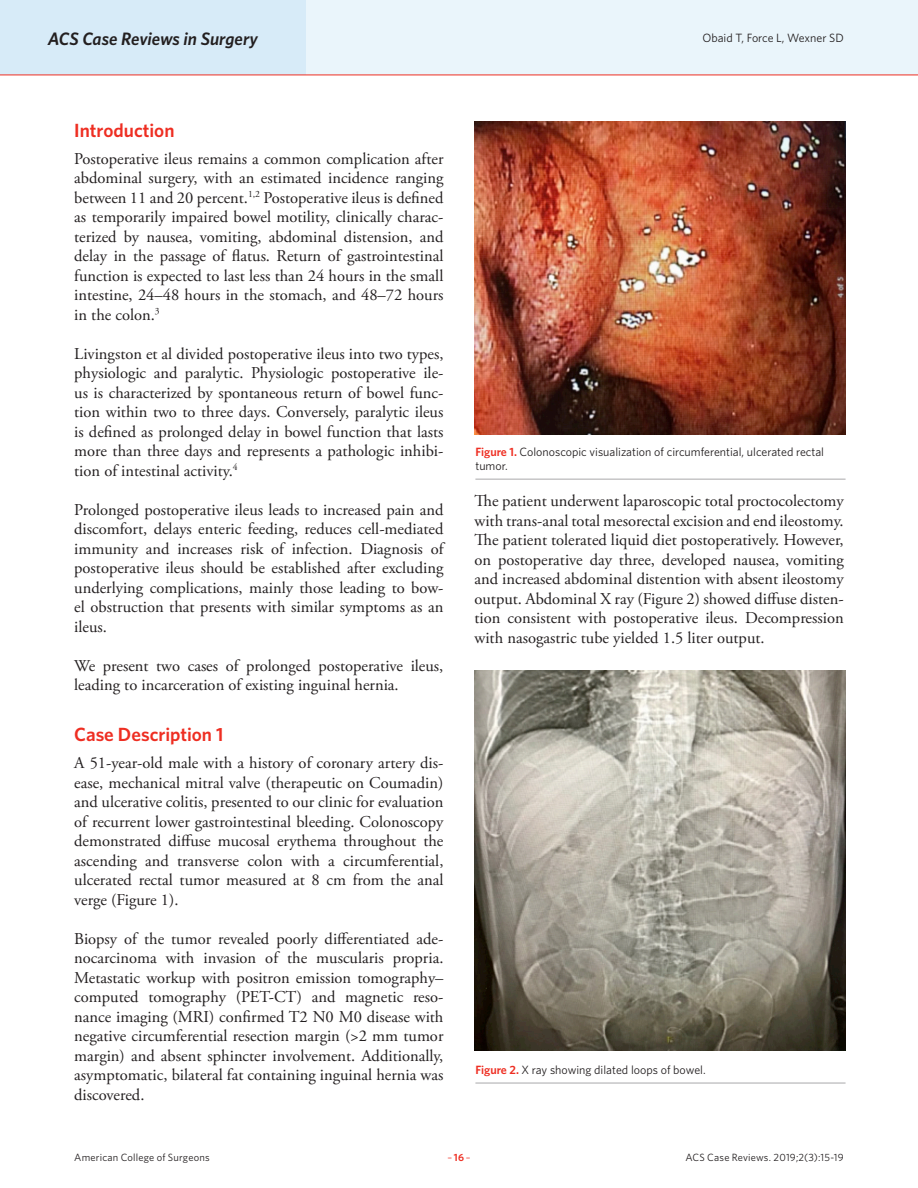
<style>
.page{position:relative;width:918px;height:1188px;background:#fff}
.page>*{position:absolute;margin:0;border:0;box-sizing:border-box;transform-origin:0 0}
.Article_Subhead{font:600 19.2px "Whitney";color:#ee2e22}
.t1{font:italic 600 18px "Whitney";letter-spacing:-.005em;color:#231f20}
.Article_Body_no_inde{font:16.5px/19.5px "Adobe Garamond Pro";color:#231f20;text-align:justify}
.Caption_New{font:12px/14.4px "Whitney";color:#231f20}
.t2{font:10.5px "Whitney";letter-spacing:.015em;color:#231f20}
.t3{font:10.5px "Whitney";color:#ee2e22}
.s1{font-weight:600;color:#ee2e22}
.s2{font-weight:600}
</style>
<div class="page">
<div style="left:0;top:0;width:918px;height:75px;background:#eaf5fb"></div>
<div style="left:0;top:0;width:306px;height:75px;background:#d7ebf8"></div>
<hr style="left:0;top:75px;width:918px;height:1px;background:#ee2e22">
<hr style="left:475px;top:479px;width:371px;height:1px;background:#a9a8aa">
<hr style="left:475px;top:1083px;width:371px;height:1px;background:#a9a8aa">
<img style="left:475px;top:122px;width:371px;height:312px">
<img style="left:475px;top:671px;width:371px;height:380px">
<p class="t1" style="left:48px;top:26px;width:212px">ACS Case Reviews in Surgery</p>
<p class="Caption_New" style="left:702px;top:31px;width:143px">Obaid T, Force L, Wexner SD</p>
<p class="Article_Subhead" style="left:74px;top:117px;width:102px">Introduction</p>
<p class="Article_Body_no_inde" style="left:74px;top:149px;width:371px">Postoperative ileus remains a common complication after abdominal surgery, with an estimated incidence ranging between 11 and 20 percent.<sup>1,2</sup> Postoperative ileus is defined as temporarily impaired bowel motility, clinically charac&shy;terized by nausea, vomiting, abdominal distension, and delay in the passage of flatus. Return of gastrointestinal function is expected to last less than 24 hours in the small intestine, 24–48 hours in the stomach, and 48–72 hours in the colon.<sup>3</sup></p>
<p class="Article_Body_no_inde" style="left:74px;top:344px;width:371px">Livingston et al divided postoperative ileus into two types, physiologic and paralytic. Physiologic postoperative ile&shy;us is characterized by spontaneous return of bowel func&shy;tion within two to three days. Conversely, paralytic ileus is defined as prolonged delay in bowel function that lasts more than three days and represents a pathologic inhibi&shy;tion of intestinal activity.<sup>4</sup></p>
<p class="Article_Body_no_inde" style="left:74px;top:500px;width:371px">Prolonged postoperative ileus leads to increased pain and discomfort, delays enteric feeding, reduces cell-mediated immunity and increases risk of infection. Diagnosis of postoperative ileus should be established after excluding underlying complications, mainly those leading to bow&shy;el obstruction that presents with similar symptoms as an ileus.</p>
<p class="Article_Body_no_inde" style="left:74px;top:656px;width:371px">We present two cases of prolonged postoperative ileus, leading to incarceration of existing inguinal hernia.</p>
<p class="Article_Subhead" style="left:74px;top:722px;width:151px">Case Description 1</p>
<p class="Article_Body_no_inde" style="left:74px;top:754px;width:371px">A 51-year-old male with a history of coronary artery dis&shy;ease, mechanical mitral valve (therapeutic on Coumadin) and ulcerative colitis, presented to our clinic for evaluation of recurrent lower gastrointestinal bleeding. Colonoscopy demonstrated diffuse mucosal erythema throughout the ascending and transverse colon with a circumferential, ulcerated rectal tumor measured at 8 cm from the anal verge (Figure 1).</p>
<p class="Article_Body_no_inde" style="left:74px;top:929px;width:371px">Biopsy of the tumor revealed poorly differentiated ade&shy;nocarcinoma with invasion of the muscularis propria.<br>Metastatic workup with positron emission tomography– computed tomography (PET-CT) and magnetic reso&shy;nance imaging (MRI) confirmed T2 N0 M0 disease with negative circumferential resection margin (&gt;2 mm tumor margin) and absent sphincter involvement. Additionally, asymptomatic, bilateral fat containing inguinal hernia was discovered.</p>
<p class="Caption_New" style="left:475px;top:444px;width:350px"><span class="s1">Figure 1.</span> Colonoscopic visualization of circumferential, ulcerated rectal tumor.</p>
<p class="Article_Body_no_inde" style="left:475px;top:492px;width:371px">The patient underwent laparoscopic total proctocolectomy with trans-anal total mesorectal excision and end ileostomy.<br>The patient tolerated liquid diet postoperatively. However, on postoperative day three, developed nausea, vomiting and increased abdominal distention with absent ileostomy output. Abdominal X ray (Figure 2) showed diffuse disten&shy;tion consistent with postoperative ileus. Decompression with nasogastric tube yielded 1.5 liter output.</p>
<p class="Caption_New" style="left:475px;top:1062px;width:232px"><span class="s1">Figure 2.</span> X ray showing dilated loops of bowel.</p>
<p class="t2" style="left:74px;top:1150px;width:137px">American College of Surgeons</p>
<p class="t3" style="left:447px;top:1150px;width:25px">–<span class="s2">16</span>–</p>
<p class="t2" style="left:685px;top:1150px;width:160px">ACS Case Reviews. 2019;2(3):15-19</p>
</div>
